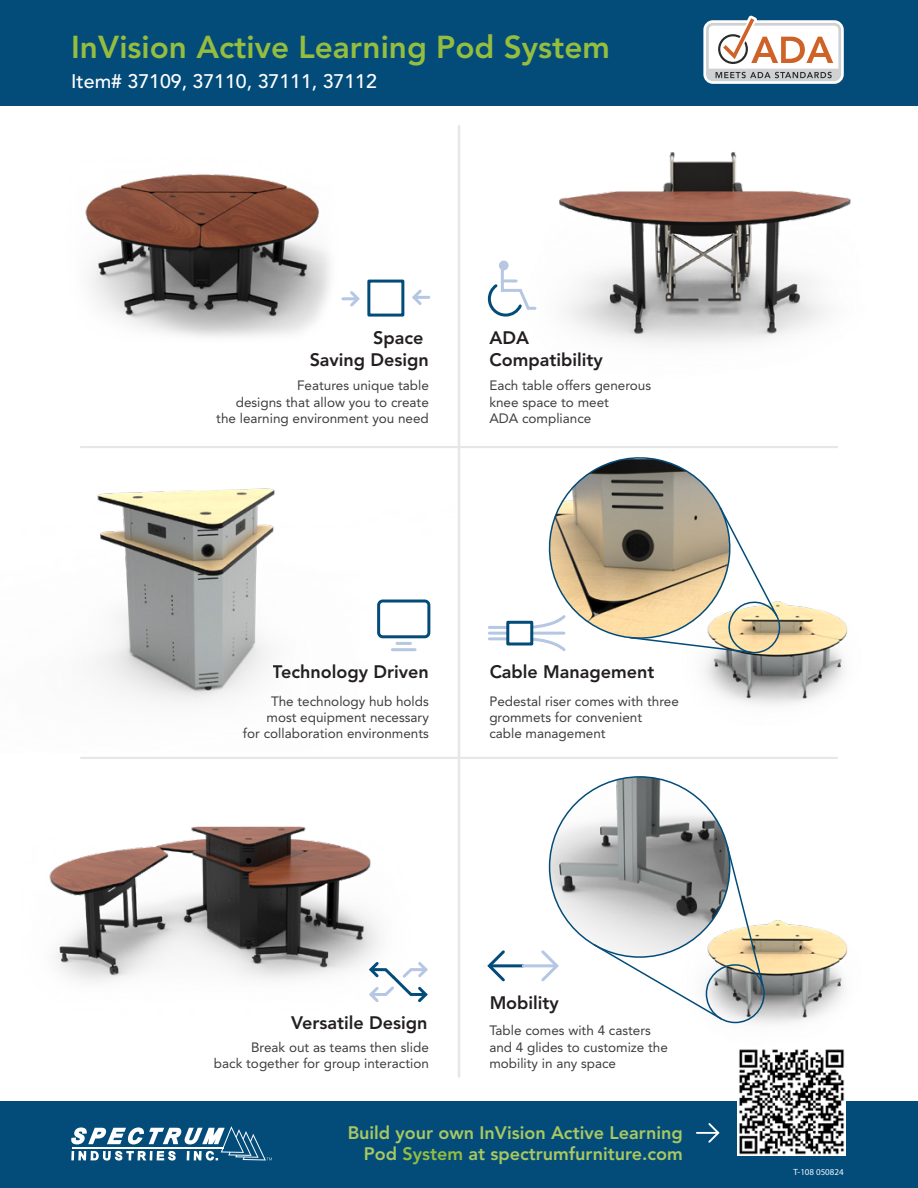
<style>
.page{position:relative;width:918px;height:1188px;background:#fff}
.page>*{position:absolute;margin:0;border:0;box-sizing:border-box;transform-origin:0 0}
.t1{font:800 31.5px "Avenir LT Std";color:#95bd3e}
.t2{font:500 19.5px "Avenir LT Std";color:#fff}
.t3{font:800 18px/21.6px "Avenir LT Std";color:#231f20}
.t4{font:800 18px/21.6px "Avenir LT Std";color:#a9c861;text-align:right}
.t5{font:13.5px/16.2px "Avenir LT Std";color:#3e3e3f;text-align:right}
.t6{font:9px "Myriad Pro";color:#f3f8fc}
.s1{color:#95bd3e}
</style>
<div class="page">
<img style="left:49px;top:756px;width:412px;height:225px">
<img style="left:508px;top:105px;width:407px;height:239px">
<img style="left:80px;top:446px;width:351px;height:256px">
<hr style="left:489px;top:626px;width:19px;height:3px;background:#b5c7e3">
<hr style="left:489px;top:632px;width:19px;height:3px;background:#b5c7e3">
<hr style="left:489px;top:637px;width:19px;height:3px;background:#b5c7e3">
<div style="left:506px;top:621px;width:27px;height:24px;border:3px solid #034c7a"></div>
<svg style="left:487px;top:950px;width:21px;height:32px"></svg>
<hr style="left:490px;top:964px;width:33px;height:3px;background:#034c7a">
<svg style="left:539px;top:950px;width:20px;height:32px"></svg>
<hr style="left:523px;top:964px;width:33px;height:3px;background:#b5c7e3">
<div style="left:499px;top:261px;width:10px;height:9px;background:#b7c7e1;border-radius:50%"></div>
<svg style="left:487px;top:266px;width:51px;height:52px"></svg>
<div style="left:367px;top:280px;width:37px;height:37px;border:3px solid #034c7a"></div>
<svg style="left:412px;top:289px;width:12px;height:16px"></svg>
<hr style="left:414px;top:296px;width:15px;height:3px;background:#b5c7e3">
<svg style="left:347px;top:291px;width:13px;height:16px"></svg>
<hr style="left:343px;top:297px;width:14px;height:3px;background:#b5c7e3">
<div style="left:377px;top:600px;width:53px;height:38px;border:3px solid #034c7a;border-radius:4px"></div>
<hr style="left:397px;top:642px;width:14px;height:3px;background:#b5c7e3">
<hr style="left:392px;top:648px;width:23px;height:3px;background:#b5c7e3">
<svg style="left:367px;top:959px;width:63px;height:44px"></svg>
<img style="left:85px;top:174px;width:257px;height:163px">
<img style="left:724px;top:920px;width:124px;height:104px">
<img style="left:550px;top:777px;width:180px;height:180px;border-radius:90px">
<svg style="left:592px;top:844px;width:173px;height:177px"></svg>
<img style="left:704px;top:603px;width:144px;height:102px">
<svg style="left:529px;top:457px;width:254px;height:199px"></svg>
<div style="left:0;top:0;width:918px;height:105px;background:#034c7a"></div>
<hr style="left:458px;top:126px;width:2px;height:951px;background:#e6e7e9">
<hr style="left:81px;top:757px;width:756px;height:2px;background:#e6e7e9">
<hr style="left:81px;top:446px;width:756px;height:2px;background:#e6e7e9">
<div style="left:0;top:1101px;width:918px;height:87px;background:#034c7a"></div>
<svg style="left:71px;top:1126px;width:201px;height:35px"></svg>
<svg style="left:707px;top:1123px;width:13px;height:20px"></svg>
<hr style="left:697px;top:1132px;width:21px;height:2px;background:#fff">
<svg style="left:703px;top:15px;width:141px;height:69px;background:#d0cac8"></svg>
<img style="left:738px;top:1049px;width:108px;height:106px">
<h1 class="t1" style="left:71px;top:28px;width:540px">InVision Active Learning Pod System</h1>
<h2 class="t2" style="left:71px;top:70px;width:307px">Item# 37109, 37110, 37111, 37112</h2>
<h3 class="t3" style="left:310px;top:327px;width:121px;text-align:right">Space<br>Saving Design</h3>
<p class="t5" style="left:216px;top:378px;width:214px">Features unique table<br>designs that allow you to create the learning environment you need</p>
<h3 class="t3" style="left:489px;top:327px;width:115px">ADA<br>Compatibility</h3>
<p class="t5" style="left:489px;top:378px;width:163px;text-align:left">Each table offers generous knee space to meet<br>ADA compliance</p>
<h3 class="t3" style="left:273px;top:661px;width:158px">Technology Driven</h3>
<p class="t5" style="left:243px;top:693px;width:187px">The technology hub holds most equipment necessary<br>for collaboration environments</p>
<h3 class="t3" style="left:489px;top:661px;width:167px">Cable Management</h3>
<p class="t5" style="left:489px;top:693px;width:191px;text-align:left">Pedestal riser comes with three grommets for convenient<br>cable management</p>
<h3 class="t3" style="left:291px;top:1012px;width:138px">Versatile Design</h3>
<p class="t5" style="left:214px;top:1039px;width:216px">Break out as teams then slide<br>back together for group interaction</p>
<h3 class="t3" style="left:489px;top:992px;width:71px">Mobility</h3>
<p class="t5" style="left:489px;top:1023px;width:180px;text-align:left">Table comes with 4 casters and 4 glides to customize the mobility in any space</p>
<h3 class="t4" style="left:348px;top:1122px;width:337px">Build your own InVision Active Learning<br>Pod <span class="s1">System</span> at spectrumfurniture.com</h3>
<p class="t6" style="left:794px;top:1166px;width:52px">T-108 050824</p>
</div>
